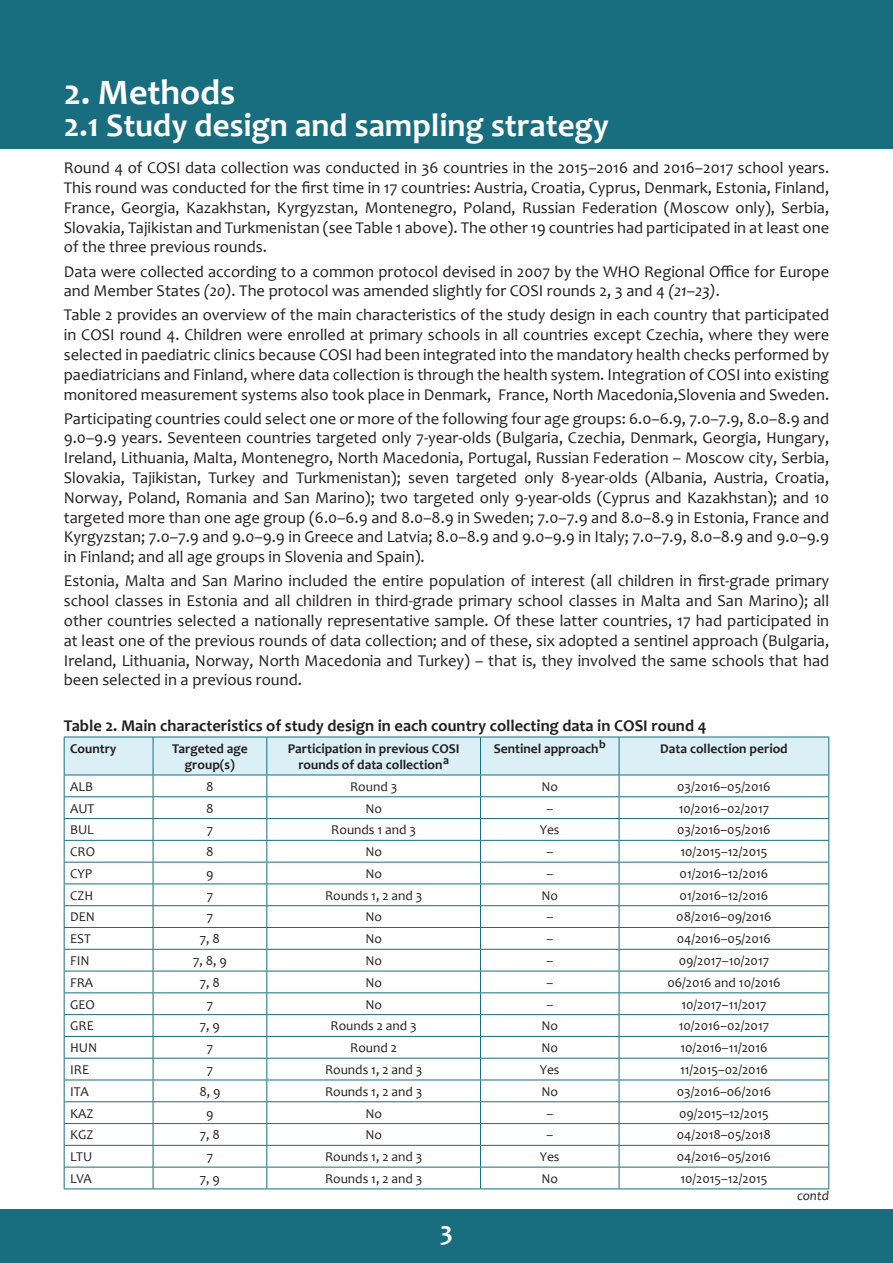
<style>
.page{position:relative;width:893px;height:1263px;background:#fff}
.page>*{position:absolute;margin:0;border:0;box-sizing:border-box;transform-origin:0 0}
.t1{font:700 36px "Candara";color:#fff}
.t2{font:700 33px "Candara";color:#fff}
.t3{font:700 27px "Candara";color:#fff}
.t4{font:16.5px/19.8px "Candara";color:#231f20;text-align:justify}
.t5{font:700 16.5px "Candara";color:#231f20}
.t6{font:13.5px "Candara";color:#231f20}
.t7{font:700 13.5px/16.2px "Candara";color:#231f20;text-align:center}
.t8{font:italic 13.5px "Candara";color:#231f20}
.s1{font-style:italic}
</style>
<div class="page">
<div style="left:0;top:1209px;width:893px;height:54px;background:#186d7f"></div>
<div style="left:0;top:0;width:893px;height:149px;background:#186d7f"></div>
<svg style="left:64px;top:737px;width:765px;height:451px"></svg>
<hr style="left:64px;top:1188px;width:89px;height:1px;background:#186d7f">
<hr style="left:153px;top:1188px;width:114px;height:1px;background:#186d7f">
<hr style="left:267px;top:1188px;width:213px;height:1px;background:#186d7f">
<hr style="left:480px;top:1188px;width:139px;height:1px;background:#186d7f">
<hr style="left:619px;top:1188px;width:210px;height:1px;background:#186d7f">
<p class="t1" style="left:64px;top:70px;width:173px">2. Methods</p>
<p class="t2" style="left:64px;top:105px;width:547px">2.1 Study design and sampling strategy</p>
<p class="t4" style="left:64px;top:158px;width:767px">Round 4 of COSI data collection was conducted in 36 countries in the 2015–2016 and 2016–2017 school years.<br>This round was conducted for the first time in 17 countries: Austria, Croatia, Cyprus, Denmark, Estonia, Finland, France, Georgia, Kazakhstan, Kyrgyzstan, Montenegro, Poland, Russian Federation (Moscow only), Serbia, Slovakia, Tajikistan and Turkmenistan (see Table 1 above). The other 19 countries had participated in at least one of the three previous rounds.</p>
<p class="t4" style="left:64px;top:261px;width:767px">Data were collected according to a common protocol devised in 2007 by the WHO Regional Office for Europe and Member States <span class="s1">(20)</span>. The protocol was amended slightly for COSI rounds 2, 3 and 4 <span class="s1">(21–23)</span>.</p>
<p class="t4" style="left:64px;top:305px;width:767px">Table 2 provides an overview of the main characteristics of the study design in each country that participated in COSI round 4. Children were enrolled at primary schools in all countries except Czechia, where they were selected in paediatric clinics because COSI had been integrated into the mandatory health checks performed by paediatricians and Finland, where data collection is through the health system. Integration of COSI into existing monitored measurement systems also took place in Denmark, France, North Macedonia,Slovenia and Sweden.</p>
<p class="t4" style="left:64px;top:408px;width:767px">Participating countries could select one or more of the following four age groups: 6.0–6.9, 7.0–7.9, 8.0–8.9 and 9.0–9.9 years. Seventeen countries targeted only 7-year-olds (Bulgaria, Czechia, Denmark, Georgia, Hungary, Ireland, Lithuania, Malta, Montenegro, North Macedonia, Portugal, Russian Federation – Moscow city, Serbia, Slovakia, Tajikistan, Turkey and Turkmenistan); seven targeted only 8-year-olds (Albania, Austria, Croatia, Norway, Poland, Romania and San Marino); two targeted only 9-year-olds (Cyprus and Kazakhstan); and 10 targeted more than one age group (6.0–6.9 and 8.0–8.9 in Sweden; 7.0–7.9 and 8.0–8.9 in Estonia, France and Kyrgyzstan; 7.0–7.9 and 9.0–9.9 in Greece and Latvia; 8.0–8.9 and 9.0–9.9 in Italy; 7.0–7.9, 8.0–8.9 and 9.0–9.9 in Finland; and all age groups in Slovenia and Spain).</p>
<p class="t4" style="left:64px;top:571px;width:767px">Estonia, Malta and San Marino included the entire population of interest (all children in first-grade primary school classes in Estonia and all children in third-grade primary school classes in Malta and San Marino); all other countries selected a nationally representative sample. Of these latter countries, 17 had participated in at least one of the previous rounds of data collection; and of these, six adopted a sentinel approach (Bulgaria, Ireland, Lithuania, Norway, North Macedonia and Turkey) – that is, they involved the same schools that had been selected in a previous round.</p>
<p class="t5" style="left:64px;top:715px;width:644px">Table 2. Main characteristics of study design in each country collecting data in COSI round 4</p>
<p class="t7" style="left:70px;top:740px;width:48px">Country</p>
<p class="t7" style="left:172px;top:740px;width:77px">Targeted age group(s)</p>
<p class="t7" style="left:288px;top:740px;width:173px">Participation in previous COSI rounds of data collection<sup>a</sup></p>
<p class="t7" style="left:494px;top:740px;width:114px">Sentinel approach<sup>b</sup></p>
<p class="t7" style="left:660px;top:740px;width:129px">Data collection period</p>
<p class="t6" style="left:70px;top:778px;width:24px">ALB</p>
<p class="t6" style="left:206px;top:778px;width:9px">8</p>
<p class="t6" style="left:350px;top:778px;width:49px">Round 3</p>
<p class="t6" style="left:541px;top:778px;width:18px">No</p>
<p class="t6" style="left:677px;top:778px;width:95px">03/2016–05/2016</p>
<p class="t6" style="left:70px;top:800px;width:26px">AUT</p>
<p class="t6" style="left:206px;top:800px;width:9px">8</p>
<p class="t6" style="left:365px;top:800px;width:18px">No</p>
<p class="t6" style="left:546px;top:800px;width:8px">–</p>
<p class="t6" style="left:679px;top:800px;width:92px">10/2016–02/2017</p>
<p class="t6" style="left:70px;top:821px;width:25px">BUL</p>
<p class="t6" style="left:207px;top:821px;width:8px">7</p>
<p class="t6" style="left:331px;top:821px;width:86px">Rounds 1 and 3</p>
<p class="t6" style="left:540px;top:821px;width:21px">Yes</p>
<p class="t6" style="left:677px;top:821px;width:95px">03/2016–05/2016</p>
<p class="t6" style="left:70px;top:843px;width:26px">CRO</p>
<p class="t6" style="left:206px;top:843px;width:9px">8</p>
<p class="t6" style="left:365px;top:843px;width:18px">No</p>
<p class="t6" style="left:546px;top:843px;width:8px">–</p>
<p class="t6" style="left:680px;top:843px;width:89px">10/2015–12/2015</p>
<p class="t6" style="left:70px;top:865px;width:24px">CYP</p>
<p class="t6" style="left:206px;top:865px;width:9px">9</p>
<p class="t6" style="left:365px;top:865px;width:18px">No</p>
<p class="t6" style="left:546px;top:865px;width:8px">–</p>
<p class="t6" style="left:680px;top:865px;width:90px">01/2016–12/2016</p>
<p class="t6" style="left:70px;top:887px;width:25px">CZH</p>
<p class="t6" style="left:207px;top:887px;width:8px">7</p>
<p class="t6" style="left:325px;top:887px;width:99px">Rounds 1, 2 and 3</p>
<p class="t6" style="left:541px;top:887px;width:18px">No</p>
<p class="t6" style="left:680px;top:887px;width:90px">01/2016–12/2016</p>
<p class="t6" style="left:70px;top:909px;width:26px">DEN</p>
<p class="t6" style="left:207px;top:909px;width:8px">7</p>
<p class="t6" style="left:365px;top:909px;width:18px">No</p>
<p class="t6" style="left:546px;top:909px;width:8px">–</p>
<p class="t6" style="left:676px;top:909px;width:97px">08/2016–09/2016</p>
<p class="t6" style="left:70px;top:930px;width:22px">EST</p>
<p class="t6" style="left:200px;top:930px;width:22px">7, 8</p>
<p class="t6" style="left:365px;top:930px;width:18px">No</p>
<p class="t6" style="left:546px;top:930px;width:8px">–</p>
<p class="t6" style="left:677px;top:930px;width:96px">04/2016–05/2016</p>
<p class="t6" style="left:70px;top:952px;width:21px">FIN</p>
<p class="t6" style="left:193px;top:952px;width:35px">7, 8, 9</p>
<p class="t6" style="left:365px;top:952px;width:18px">No</p>
<p class="t6" style="left:546px;top:952px;width:8px">–</p>
<p class="t6" style="left:679px;top:952px;width:92px">09/2017–10/2017</p>
<p class="t6" style="left:70px;top:974px;width:25px">FRA</p>
<p class="t6" style="left:200px;top:974px;width:22px">7, 8</p>
<p class="t6" style="left:365px;top:974px;width:18px">No</p>
<p class="t6" style="left:546px;top:974px;width:8px">–</p>
<p class="t6" style="left:667px;top:974px;width:115px">06/2016 and 10/2016</p>
<p class="t6" style="left:70px;top:996px;width:26px">GEO</p>
<p class="t6" style="left:207px;top:996px;width:8px">7</p>
<p class="t6" style="left:365px;top:996px;width:18px">No</p>
<p class="t6" style="left:546px;top:996px;width:8px">–</p>
<p class="t6" style="left:681px;top:996px;width:87px">10/2017–11/2017</p>
<p class="t6" style="left:70px;top:1017px;width:25px">GRE</p>
<p class="t6" style="left:200px;top:1017px;width:22px">7, 9</p>
<p class="t6" style="left:331px;top:1017px;width:88px">Rounds 2 and 3</p>
<p class="t6" style="left:541px;top:1017px;width:18px">No</p>
<p class="t6" style="left:679px;top:1017px;width:92px">10/2016–02/2017</p>
<p class="t6" style="left:70px;top:1039px;width:29px">HUN</p>
<p class="t6" style="left:207px;top:1039px;width:8px">7</p>
<p class="t6" style="left:350px;top:1039px;width:48px">Round 2</p>
<p class="t6" style="left:541px;top:1039px;width:18px">No</p>
<p class="t6" style="left:680px;top:1039px;width:89px">10/2016–11/2016</p>
<p class="t6" style="left:70px;top:1061px;width:20px">IRE</p>
<p class="t6" style="left:207px;top:1061px;width:8px">7</p>
<p class="t6" style="left:325px;top:1061px;width:99px">Rounds 1, 2 and 3</p>
<p class="t6" style="left:540px;top:1061px;width:21px">Yes</p>
<p class="t6" style="left:680px;top:1061px;width:89px">11/2015–02/2016</p>
<p class="t6" style="left:70px;top:1083px;width:20px">ITA</p>
<p class="t6" style="left:199px;top:1083px;width:23px">8, 9</p>
<p class="t6" style="left:325px;top:1083px;width:99px">Rounds 1, 2 and 3</p>
<p class="t6" style="left:541px;top:1083px;width:18px">No</p>
<p class="t6" style="left:677px;top:1083px;width:96px">03/2016–06/2016</p>
<p class="t6" style="left:70px;top:1105px;width:25px">KAZ</p>
<p class="t6" style="left:206px;top:1105px;width:9px">9</p>
<p class="t6" style="left:365px;top:1105px;width:18px">No</p>
<p class="t6" style="left:546px;top:1105px;width:8px">–</p>
<p class="t6" style="left:679px;top:1105px;width:91px">09/2015–12/2015</p>
<p class="t6" style="left:70px;top:1126px;width:25px">KGZ</p>
<p class="t6" style="left:200px;top:1126px;width:22px">7, 8</p>
<p class="t6" style="left:365px;top:1126px;width:18px">No</p>
<p class="t6" style="left:546px;top:1126px;width:8px">–</p>
<p class="t6" style="left:677px;top:1126px;width:96px">04/2018–05/2018</p>
<p class="t6" style="left:70px;top:1148px;width:24px">LTU</p>
<p class="t6" style="left:207px;top:1148px;width:8px">7</p>
<p class="t6" style="left:325px;top:1148px;width:99px">Rounds 1, 2 and 3</p>
<p class="t6" style="left:540px;top:1148px;width:21px">Yes</p>
<p class="t6" style="left:677px;top:1148px;width:96px">04/2016–05/2016</p>
<p class="t6" style="left:70px;top:1170px;width:23px">LVA</p>
<p class="t6" style="left:200px;top:1170px;width:22px">7, 9</p>
<p class="t6" style="left:325px;top:1170px;width:99px">Rounds 1, 2 and 3</p>
<p class="t6" style="left:541px;top:1170px;width:18px">No</p>
<p class="t6" style="left:680px;top:1170px;width:89px">10/2015–12/2015</p>
<p class="t8" style="left:797px;top:1187px;width:34px">contd</p>
<h3 class="t3" style="left:440px;top:1214px;width:14px">3</h3>
</div>
